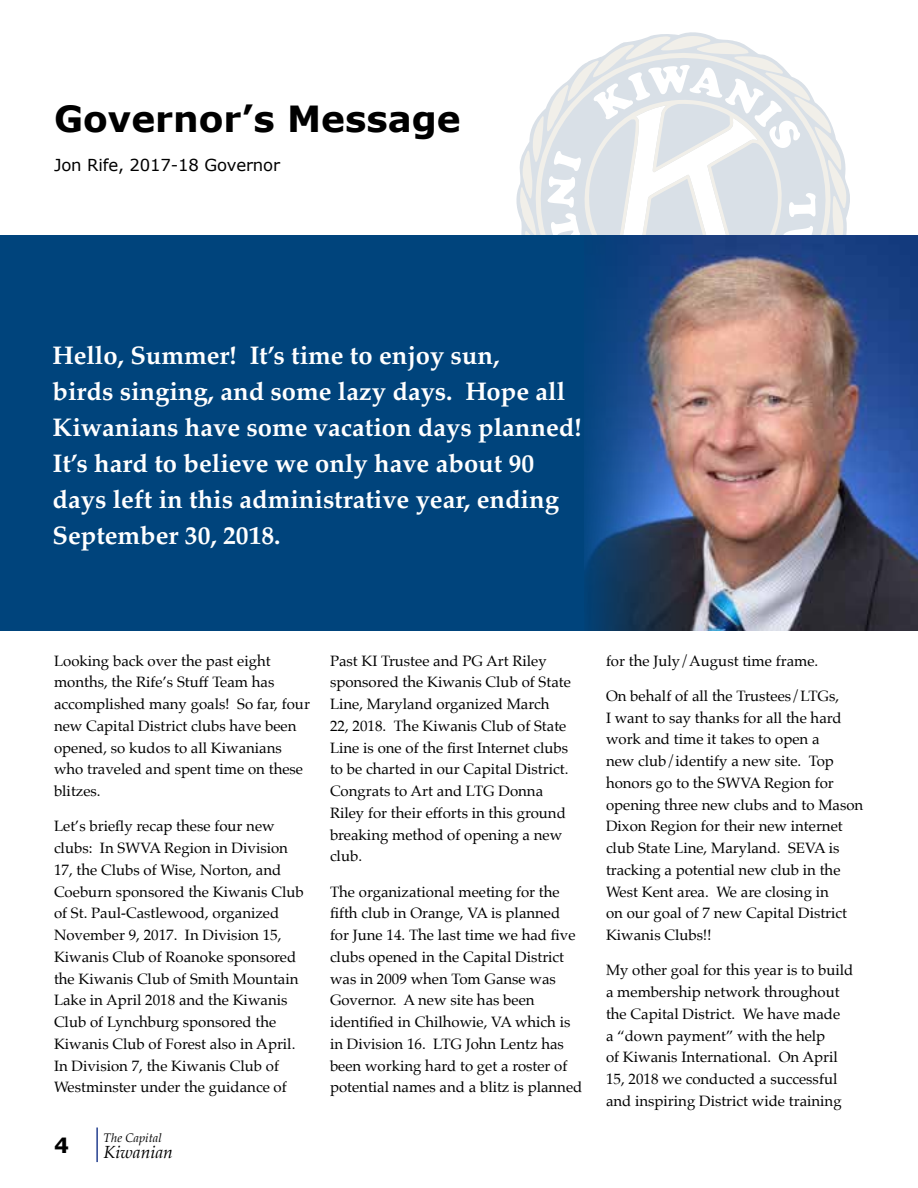
<style>
.page{position:relative;width:918px;height:1188px;background:#fff}
.page>*{position:absolute;margin:0;border:0;box-sizing:border-box;transform-origin:0 0}
.t1{font:700 36px "Verdana";color:#000}
.t2{font:700 25.5px/36px "Palatino";color:#fff}
.t3{font:700 21px "Verdana";color:#000}
.t4{font:italic 17.55px "Palatino";color:#000}
.t5{font:16.5px "Verdana";letter-spacing:-.01em;color:#000}
.t6{font:15px/21.8px "Palatino";color:#000}
.t7{font:italic 12.45px "Palatino";color:#000}
</style>
<div class="page">
<svg style="left:519px;top:34px;width:329px;height:201px"></svg>
<div style="left:0;top:235px;width:918px;height:396px;background:#00447c"></div>
<img style="left:587px;top:235px;width:331px;height:396px">
<hr style="left:96px;top:1128px;width:2px;height:34px;background:#25408f">
<h1 class="t1" style="left:54px;top:96px;width:408px">Governor’s Message</h1>
<p class="t5" style="left:54px;top:155px;width:228px">Jon Rife, 2017-18 Governor</p>
<h2 class="t2" style="left:52px;top:337px;width:531px">Hello, Summer! It’s time to enjoy sun,<br>birds singing, and some lazy days. Hope all Kiwanians have some vacation days planned!<br>It’s hard to believe we only have about 90 days left in this administrative year, ending September 30, 2018.</h2>
<p class="t6" style="left:54px;top:650px;width:257px">Looking back over the past eight months, the Rife’s Stuff Team has accomplished many goals! So far, four new Capital District clubs have been opened, so kudos to all Kiwanians who traveled and spent time on these blitzes.</p>
<p class="t6" style="left:54px;top:815px;width:251px">Let’s briefly recap these four new clubs: In SWVA Region in Division 17, the Clubs of Wise, Norton, and Coeburn sponsored the Kiwanis Club of St. Paul-Castlewood, organized November 9, 2017. In Division 15, Kiwanis Club of Roanoke sponsored the Kiwanis Club of Smith Mountain Lake in April 2018 and the Kiwanis Club of Lynchburg sponsored the Kiwanis Club of Forest also in April.<br>In Division 7, the Kiwanis Club of Westminster under the guidance of</p>
<h3 class="t3" style="left:54px;top:1131px;width:16px">4</h3>
<p class="t7" style="left:104px;top:1127px;width:60px">The Capital</p>
<p class="t4" style="left:104px;top:1137px;width:71px">Kiwanian</p>
<p class="t6" style="left:330px;top:650px;width:242px">Past KI Trustee and PG Art Riley sponsored the Kiwanis Club of State<br>Line, Maryland organized March<br>22, 2018. The Kiwanis Club of State<br>Line is one of the first Internet clubs to be charted in our Capital District.<br>Congrats to Art and LTG Donna<br>Riley for their efforts in this ground breaking method of opening a new club.</p>
<p class="t6" style="left:330px;top:881px;width:254px">The organizational meeting for the fifth club in Orange, VA is planned for June 14. The last time we had five clubs opened in the Capital District was in 2009 when Tom Ganse was Governor. A new site has been identified in Chilhowie, VA which is in Division 16. LTG John Lentz has been working hard to get a roster of potential names and a blitz is planned</p>
<p class="t6" style="left:606px;top:650px;width:214px">for the July/August time frame.</p>
<p class="t6" style="left:606px;top:685px;width:259px">On behalf of all the Trustees/LTGs,<br>I want to say thanks for all the hard work and time it takes to open a<br>new club/identify a new site. Top honors go to the SWVA Region for opening three new clubs and to Mason<br>Dixon Region for their new internet club State Line, Maryland. SEVA is tracking a potential new club in the<br>West Kent area. We are closing in<br>on our goal of 7 new Capital District<br>Kiwanis Clubs!!</p>
<p class="t6" style="left:606px;top:959px;width:249px">My other goal for this year is to build a membership network throughout the Capital District. We have made<br>a “down payment” with the help<br>of Kiwanis International. On April 15, 2018 we conducted a successful and inspiring District wide training</p>
</div>
